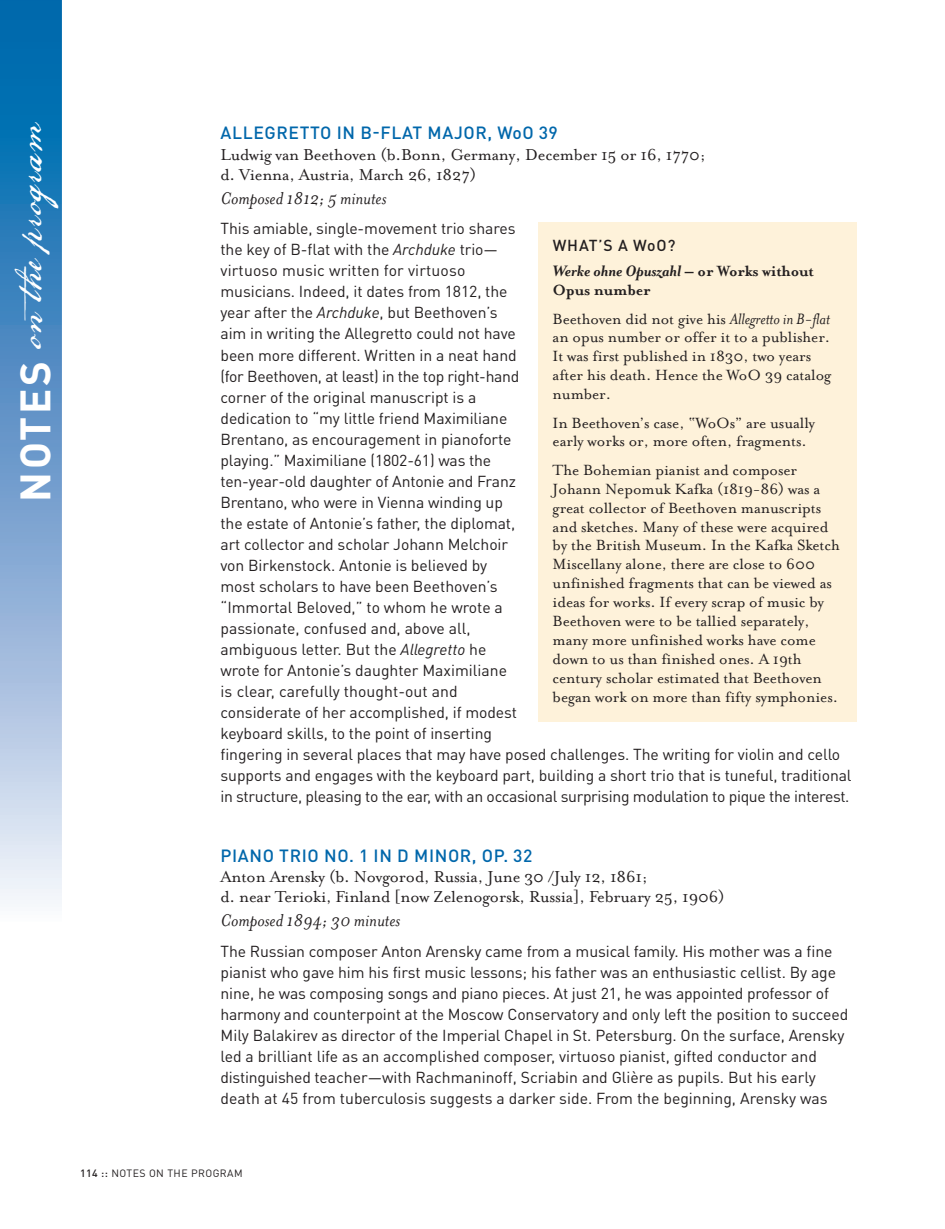
<style>
.page{position:relative;width:945px;height:1229px;background:#fff}
.page>*{position:absolute;margin:0;border:0;box-sizing:border-box;transform-origin:0 0}
.t1{font:42px "P22 Declaration Script";color:#fff}
.t2{font:italic 19.6px "Mrs Eaves";color:#231f20}
.t3{font:18.2px/20.1px "Mrs Eaves Roman";letter-spacing:-.01em;color:#231f20}
.t4{font:500 17.5px "DINOT";letter-spacing:.035em;color:#0067ab}
.t5{font:italic 700 17.32px "Mrs Eaves OT";letter-spacing:-.005em;color:#231f20}
.t6{font:16.97px/18.9px "Mrs Eaves Roman";letter-spacing:-.005em;color:#231f20}
.t7{font:700 16.97px "Mrs Eaves";letter-spacing:-.005em;color:#231f20}
.t8{font:15.75px/21px "DINOT";letter-spacing:-.005em;color:#231f20}
.t9{font:500 15.75px "DINOT";letter-spacing:.05em;color:#231f20}
.t10{font:10.5px "DINOT";letter-spacing:.04em;color:#231f20}
.s1{font-family:"DINOT";font-weight:700}
.s2{font-style:italic}
.s3{font-family:"Mrs Eaves";font-style:normal;font-size:16.97px}
.s4{font-family:"Mrs Eaves";font-style:italic;font-size:17.32px}
.s5{font-weight:500}
</style>
<div class="page">
<svg style="left:0;top:0;width:62px;height:904px;background:#6a9fcd"></svg>
<div style="left:539px;top:222px;width:318px;height:499px;background:#fef2da"></div>
<h1 class="t1" style="left:8px;top:502px;width:381px;rotate:-90deg"><span class="s1">NOTES</span> on the program</h1>
<p class="t4" style="left:221px;top:127px;width:339px">ALLEGRETTO IN B-FLAT MAJOR, WoO 39</p>
<p class="t3" style="left:220px;top:143px;width:487px">Ludwig van Beethoven (b.Bonn, Germany, December 15 or 16, 1770; d. Vienna, Austria, March 26, 1827)</p>
<p class="t2" style="left:220px;top:186px;width:168px">Composed 1812; 5 minutes</p>
<p class="t8" style="left:220px;top:220px;width:633px">This amiable, single-movement trio shares<br>the key of B-flat with the <span class="s2">Archduke</span> trio—<br>virtuoso music written for virtuoso<br>musicians. Indeed, it dates from 1812, the<br>year after the <span class="s2">Archduke</span>, but Beethoven’s<br>aim in writing the Allegretto could not have<br>been more different. Written in a neat hand<br>(for Beethoven, at least) in the top right-hand<br>corner of the original manuscript is a<br>dedication to “my little friend Maximiliane<br>Brentano, as encouragement in pianoforte<br>playing.” Maximiliane (1802-61) was the<br>ten-year-old daughter of Antonie and Franz<br>Brentano, who were in Vienna winding up<br>the estate of Antonie’s father, the diplomat,<br>art collector and scholar Johann Melchoir<br>von Birkenstock. Antonie is believed by<br>most scholars to have been Beethoven’s<br>“Immortal Beloved,” to whom he wrote a<br>passionate, confused and, above all,<br>ambiguous letter. But the <span class="s2">Allegretto</span> he<br>wrote for Antonie’s daughter Maximiliane<br>is clear, carefully thought-out and<br>considerate of her accomplished, if modest<br>keyboard skills, to the point of inserting<br>fingering in several places that may have posed challenges. The writing for violin and cello supports and engages with the keyboard part, building a short trio that is tuneful, traditional in structure, pleasing to the ear, with an occasional surprising modulation to pique the interest.</p>
<p class="t9" style="left:553px;top:240px;width:124px">WHAT’S A WoO?</p>
<p class="t5" style="left:553px;top:266px;width:263px">Werke ohne Opuszahl <span class="s3">– or Works without</span></p>
<p class="t7" style="left:553px;top:279px;width:99px">Opus number</p>
<p class="t6" style="left:553px;top:308px;width:280px">Beethoven did not give his <span class="s4">Allegretto in B-flat </span>an opus number or offer it to a publisher.<br>It was first published in 1830, two years after his death. Hence the WoO 39 catalog number.</p>
<p class="t6" style="left:553px;top:412px;width:264px">In Beethoven’s case, “WoOs” are usually early works or, more often, fragments.</p>
<p class="t6" style="left:553px;top:459px;width:289px">The Bohemian pianist and composer Johann Nepomuk Kafka (1819-86) was a great collector of Beethoven manuscripts and sketches. Many of these were acquired by the British Museum. In the Kafka Sketch Miscellany alone, there are close to 600 unfinished fragments that can be viewed as ideas for works. If every scrap of music by Beethoven were to be tallied separately, many more unfinished works have come down to us than finished ones. A 19th century scholar estimated that Beethoven began work on more than fifty symphonies.</p>
<p class="t4" style="left:221px;top:849px;width:313px">PIANO TRIO NO. 1 IN D MINOR, OP. 32</p>
<p class="t3" style="left:220px;top:865px;width:506px">Anton Arensky (b. Novgorod, Russia, June 30 /July 12, 1861;<br>d. near Terioki, Finland [now Zelenogorsk, Russia], February 25, 1906)</p>
<p class="t2" style="left:220px;top:908px;width:181px">Composed 1894; 30 minutes</p>
<p class="t8" style="left:220px;top:942px;width:629px">The Russian composer Anton Arensky came from a musical family. His mother was a fine pianist who gave him his first music lessons; his father was an enthusiastic cellist. By age nine, he was composing songs and piano pieces. At just 21, he was appointed professor of harmony and counterpoint at the Moscow Conservatory and only left the position to succeed Mily Balakirev as director of the Imperial Chapel in St. Petersburg. On the surface, Arensky led a brilliant life as an accomplished composer, virtuoso pianist, gifted conductor and distinguished teacher—with Rachmaninoff, Scriabin and Glière as pupils. But his early death at 45 from tuberculosis suggests a darker side. From the beginning, Arensky was</p>
<p class="t10" style="left:80px;top:1169px;width:164px"><span class="s5">114 ::</span> NOTES ON THE PROGRAM</p>
</div>
